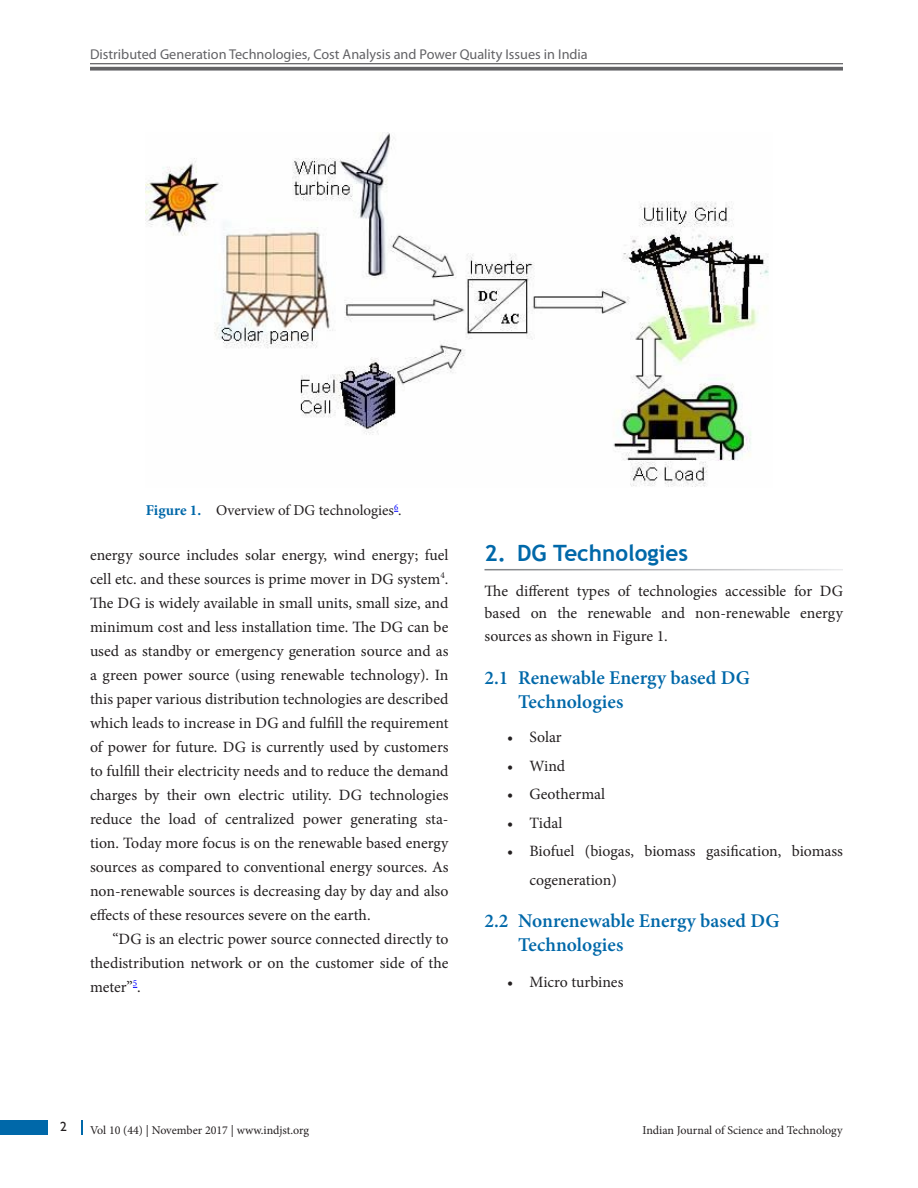
<style>
.page{position:relative;width:918px;height:1188px;background:#fff}
.page>*{position:absolute;margin:0;border:0;box-sizing:border-box;transform-origin:0 0}
.t1{font:700 22.5px "Trebuchet MS";color:#0068a9}
.t2{font:600 19.5px/24px "Minion Pro";color:#0068a9}
.Text{font:15.75px/24px "Minion Pro";color:#231f20;text-align:justify}
.Text_Ind{font:15.75px/24px "Minion Pro";letter-spacing:-.005em;color:#231f20;text-align:justify}
.Fig_cap{font:15px "Minion Pro";color:#231f20}
.t3{font:14.25px "Myriad Pro";color:#636366}
.Paragraph_Style_1{font:13.5px "Gill Sans";color:#231f20}
.t4{font:12px "Minion Pro";color:#231f20}
.s1{font-weight:700;color:#0068a9}
</style>
<div class="page">
<hr style="left:90px;top:63px;width:753px;height:1px;background:#636366">
<svg style="left:90px;top:67px;width:753px;height:4px;background:#737376"></svg>
<div style="left:0;top:1120px;width:47px;height:15px;background:#0068a9"></div>
<svg style="left:81px;top:1120px;width:1px;height:15px"></svg>
<img style="left:146px;top:133px;width:623px;height:354px">
<p class="t3" style="left:90px;top:46px;width:499px">Distributed Generation Technologies, Cost Analysis and Power Quality Issues in India</p>
<p class="Fig_cap" style="left:146px;top:501px;width:257px"><span class="s1">Figure 1.</span> Overview of DG technologies<sup>6</sup>.</p>
<p class="Text" style="left:90px;top:543px;width:360px">energy source includes solar energy, wind energy; fuel cell etc. and these sources is prime mover in DG system<sup>4</sup>.<br>The DG is widely available in small units, small size, and minimum cost and less installation time. The DG can be used as standby or emergency generation source and as a green power source (using renewable technology). In this paper various distribution technologies are described which leads to increase in DG and fulfill the requirement of power for future. DG is currently used by customers to fulfill their electricity needs and to reduce the demand charges by their own electric utility. DG technologies reduce the load of centralized power generating sta&shy;tion. Today more focus is on the renewable based energy sources as compared to conventional energy sources. As non-renewable sources is decreasing day by day and also effects of these resources severe on the earth.</p>
<p class="Text_Ind" style="left:90px;top:927px;width:360px;text-indent:22px">“DG is an electric power source connected directly to thedistribution network or on the customer side of the meter”<sup>5</sup>.</p>
<h1 class="t1" style="left:484px;top:539px;width:205px">2. DG Technologies</h1>
<p class="Text" style="left:484px;top:580px;width:360px;line-height:22.5px">The different types of technologies accessible for DG based on the renewable and non-renewable energy sources as shown in Figure 1.</p>
<h2 class="t2" style="left:518px;top:665px;width:233px;text-indent:-34px">2.1 Renewable Energy based DG<br>Technologies</h2>
<p class="Text" style="left:507px;top:725px;width:56px">• Solar</p>
<p class="Text" style="left:507px;top:754px;width:60px">• Wind</p>
<p class="Text" style="left:507px;top:782px;width:100px">• Geothermal</p>
<p class="Text" style="left:507px;top:811px;width:57px">• Tidal</p>
<p class="Text" style="left:530px;top:837px;width:315px;line-height:28.5px;text-indent:-22px">• Biofuel (biogas, biomass gasification, biomass cogeneration)</p>
<h2 class="t2" style="left:518px;top:909px;width:263px;text-indent:-34px">2.2 Nonrenewable Energy based DG<br>Technologies</h2>
<p class="Text" style="left:507px;top:970px;width:118px">• Micro turbines</p>
<p class="Paragraph_Style_1" style="left:60px;top:1119px;width:8px">2</p>
<p class="t4" style="left:90px;top:1123px;width:221px">Vol 10 (44) | November 2017 | www.indjst.org</p>
<p class="t4" style="left:642px;top:1123px;width:202px">Indian Journal of Science and Technology</p>
</div>
